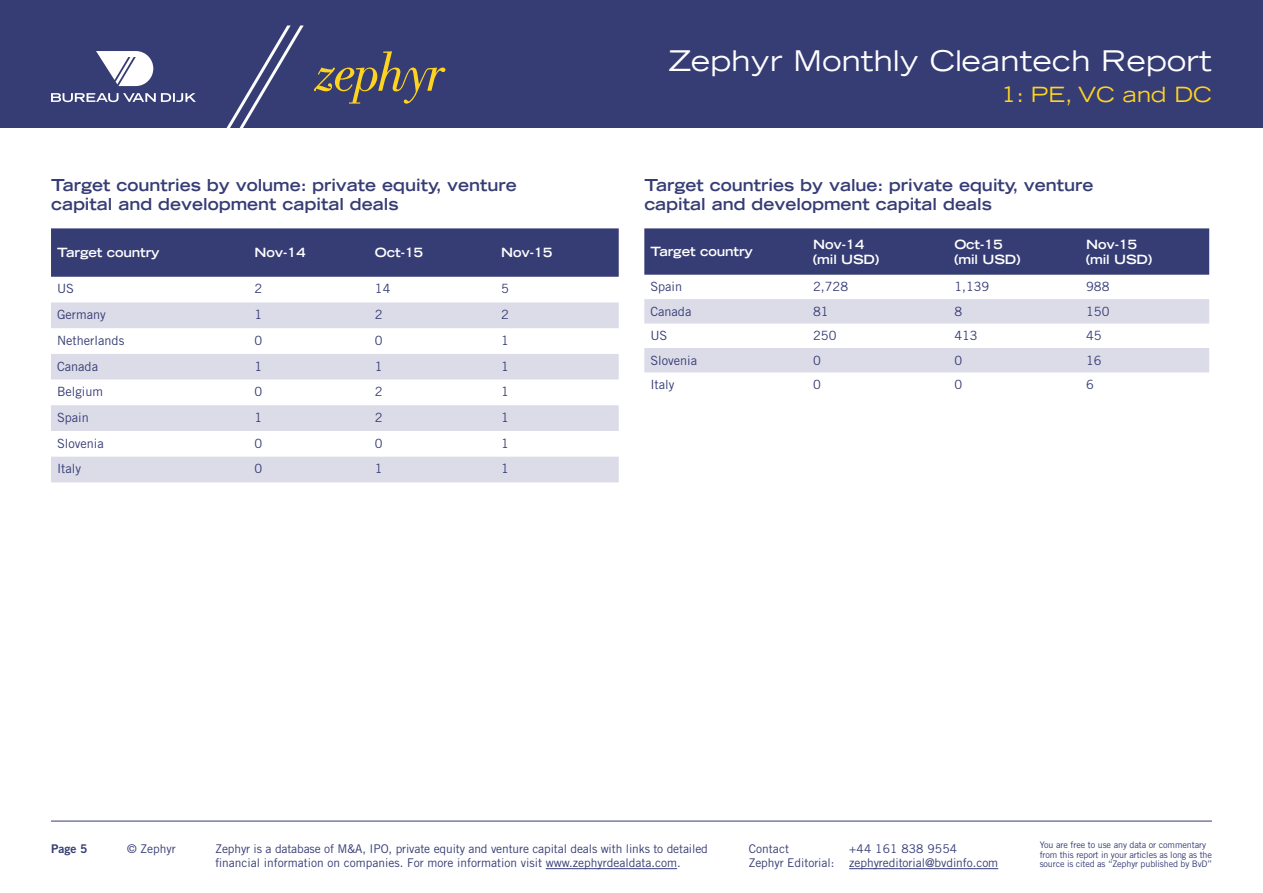
<style>
.page{position:relative;width:1263px;height:893px;background:#fff}
.page>*{position:absolute;margin:0;border:0;box-sizing:border-box;transform-origin:0 0}
.t1{font:expanded 28.5px "Trade Gothic LT Std";letter-spacing:.01em;color:#fff}
.t2{font:expanded 21px "Trade Gothic LT Std";letter-spacing:.01em;color:#ffd420}
.t3{font:700 expanded 16.5px/19.8px "Trade Gothic LT Std";color:#363c74}
.t4{font:12.75px "Trade Gothic LT Std";color:#363c74}
.t5{font:700 expanded 12.75px/15.3px "Trade Gothic LT Std";letter-spacing:-.01em;color:#fff}
.t6{font:12px/14.4px "Trade Gothic LT Std";letter-spacing:-.005em;color:#363c74}
.t7{font:12px "Trade Gothic LT Std Bd 2";color:#363c74}
.t8{font:9px/9.9px "Trade Gothic LT Std";letter-spacing:-.015em;color:#363c74}
</style>
<div class="page">
<div style="left:0;top:0;width:1263px;height:128px;background:#363c74"></div>
<hr style="left:546px;top:868px;width:131px;height:1px;background:#363c74">
<hr style="left:849px;top:868px;width:149px;height:1px;background:#363c74">
<hr style="left:51px;top:821px;width:1161px;height:1px;background:#363c74">
<svg style="left:226px;top:26px;width:78px;height:102px"></svg>
<svg style="left:314px;top:51px;width:131px;height:53px"></svg>
<svg style="left:51px;top:51px;width:145px;height:51px"></svg>
<div style="left:51px;top:228px;width:568px;height:49px;background:#363c74"></div>
<svg style="left:51px;top:302px;width:568px;height:180px;fill:#dcdce9"></svg>
<div style="left:644px;top:228px;width:565px;height:47px;background:#363c74"></div>
<svg style="left:644px;top:299px;width:565px;height:73px"></svg>
<h3 class="t3" style="left:51px;top:174px;width:467px">Target countries by volume: private equity, venture capital and development capital deals</h3>
<p class="t5" style="left:57px;top:245px;width:104px">Target country</p>
<p class="t5" style="left:255px;top:245px;width:53px">Nov-14</p>
<p class="t5" style="left:375px;top:245px;width:50px">Oct-15</p>
<p class="t5" style="left:501px;top:245px;width:53px">Nov-15</p>
<p class="t4" style="left:57px;top:281px;width:18px">US</p>
<p class="t4" style="left:255px;top:281px;width:9px">2</p>
<p class="t4" style="left:375px;top:281px;width:17px">14</p>
<p class="t4" style="left:501px;top:281px;width:9px">5</p>
<p class="t4" style="left:57px;top:307px;width:50px">Germany</p>
<p class="t4" style="left:255px;top:307px;width:9px">1</p>
<p class="t4" style="left:375px;top:307px;width:9px">2</p>
<p class="t4" style="left:501px;top:307px;width:9px">2</p>
<p class="t4" style="left:57px;top:333px;width:69px">Netherlands</p>
<p class="t4" style="left:255px;top:333px;width:9px">0</p>
<p class="t4" style="left:375px;top:333px;width:9px">0</p>
<p class="t4" style="left:501px;top:333px;width:9px">1</p>
<p class="t4" style="left:57px;top:358px;width:43px">Canada</p>
<p class="t4" style="left:255px;top:358px;width:9px">1</p>
<p class="t4" style="left:375px;top:358px;width:9px">1</p>
<p class="t4" style="left:501px;top:358px;width:9px">1</p>
<p class="t4" style="left:57px;top:384px;width:48px">Belgium</p>
<p class="t4" style="left:255px;top:384px;width:9px">0</p>
<p class="t4" style="left:375px;top:384px;width:9px">2</p>
<p class="t4" style="left:501px;top:384px;width:9px">1</p>
<p class="t4" style="left:57px;top:410px;width:33px">Spain</p>
<p class="t4" style="left:255px;top:410px;width:9px">1</p>
<p class="t4" style="left:375px;top:410px;width:9px">2</p>
<p class="t4" style="left:501px;top:410px;width:9px">1</p>
<p class="t4" style="left:57px;top:435px;width:48px">Slovenia</p>
<p class="t4" style="left:255px;top:435px;width:9px">0</p>
<p class="t4" style="left:375px;top:435px;width:9px">0</p>
<p class="t4" style="left:501px;top:435px;width:9px">1</p>
<p class="t4" style="left:57px;top:461px;width:26px">Italy</p>
<p class="t4" style="left:255px;top:461px;width:9px">0</p>
<p class="t4" style="left:375px;top:461px;width:9px">1</p>
<p class="t4" style="left:501px;top:461px;width:9px">1</p>
<h1 class="t1" style="left:669px;top:42px;width:545px">Zephyr Monthly Cleantech Report</h1>
<h2 class="t2" style="left:1001px;top:81px;width:212px">1: PE, VC and DC</h2>
<h3 class="t3" style="left:644px;top:174px;width:451px">Target countries by value: private equity, venture capital and development capital deals</h3>
<p class="t5" style="left:650px;top:244px;width:104px">Target country</p>
<p class="t5" style="left:813px;top:236px;width:67px">Nov-14 (mil USD)</p>
<p class="t5" style="left:954px;top:236px;width:67px">Oct-15 (mil USD)</p>
<p class="t5" style="left:1086px;top:236px;width:67px">Nov-15 (mil USD)</p>
<p class="t4" style="left:650px;top:279px;width:33px">Spain</p>
<p class="t4" style="left:813px;top:279px;width:37px">2,728</p>
<p class="t4" style="left:954px;top:279px;width:37px">1,139</p>
<p class="t4" style="left:1086px;top:279px;width:25px">988</p>
<p class="t4" style="left:650px;top:304px;width:43px">Canada</p>
<p class="t4" style="left:813px;top:304px;width:17px">81</p>
<p class="t4" style="left:954px;top:304px;width:9px">8</p>
<p class="t4" style="left:1086px;top:304px;width:25px">150</p>
<p class="t4" style="left:650px;top:328px;width:18px">US</p>
<p class="t4" style="left:813px;top:328px;width:25px">250</p>
<p class="t4" style="left:954px;top:328px;width:25px">413</p>
<p class="t4" style="left:1086px;top:328px;width:17px">45</p>
<p class="t4" style="left:650px;top:352px;width:48px">Slovenia</p>
<p class="t4" style="left:813px;top:352px;width:9px">0</p>
<p class="t4" style="left:954px;top:352px;width:9px">0</p>
<p class="t4" style="left:1086px;top:352px;width:17px">16</p>
<p class="t4" style="left:650px;top:377px;width:26px">Italy</p>
<p class="t4" style="left:813px;top:377px;width:9px">0</p>
<p class="t4" style="left:954px;top:377px;width:9px">0</p>
<p class="t4" style="left:1086px;top:377px;width:9px">6</p>
<p class="t7" style="left:51px;top:841px;width:38px">Page 5</p>
<p class="t6" style="left:127px;top:841px;width:50px">© Zephyr</p>
<p class="t6" style="left:215px;top:841px;width:494px">Zephyr is a database of M&amp;A, IPO, private equity and venture capital deals with links to detailed financial information on companies. For more information visit www.zephyrdealdata.com.</p>
<p class="t8" style="left:1040px;top:839px;width:174px">You are free to use any data or commentary from this report in your articles as long as the source is cited as “Zephyr published by BvD”</p>
<p class="t6" style="left:749px;top:841px;width:42px">Contact</p>
<p class="t6" style="left:749px;top:841px;width:251px;text-indent:100px">+44 161 838 9554<br>Zephyr Editorial: zephyreditorial@bvdinfo.com</p>
</div>
